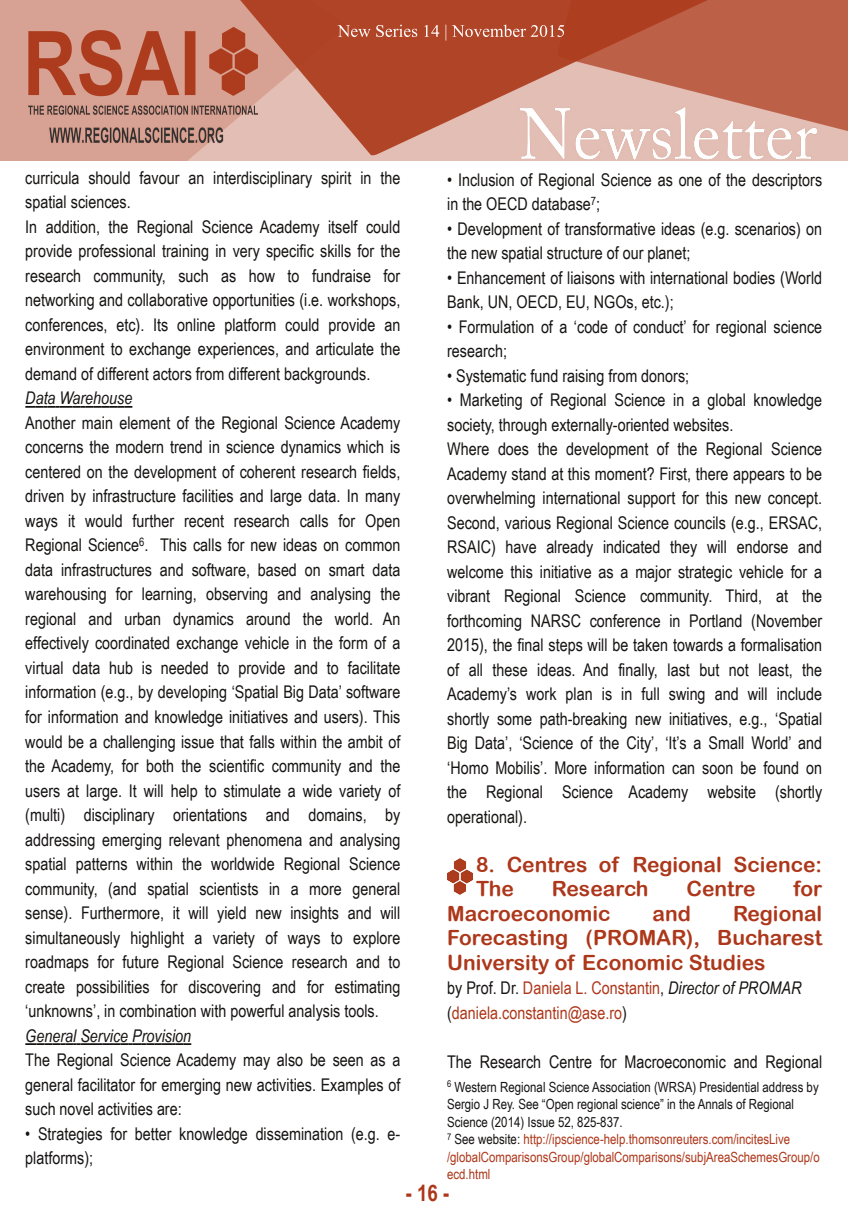
<style>
.page{position:relative;width:848px;height:1225px;background:#fff}
.page>*{position:absolute;margin:0;border:0;box-sizing:border-box;transform-origin:0 0}
.t1{font:700 22.75px "Arial Narrow";color:#ad371a}
.t2{font:21px/24.5px "Arial Rounded MT Bold";color:#ad371a}
.t3{font:17.5px/24.5px "Arial Narrow";color:#161413}
.t4{font:17.5px/24.5px "Arial Narrow";color:#ad371a}
.t5{font:italic 17.5px "Arial Narrow";color:#161413}
.t6{font:14px/17.5px "Arial Narrow";color:#161413}
.s1{color:#161413}
.s2{font-style:italic;color:#161413}
.s3{color:#ad371a}
</style>
<div class="page">
<img style="left:0;top:0;width:848px;height:160px">
<svg style="left:337px;top:25px;width:80px;height:12px"></svg>
<svg style="left:424px;top:25px;width:15px;height:12px"></svg>
<svg style="left:445px;top:25px;width:1px;height:16px"></svg>
<svg style="left:452px;top:25px;width:112px;height:12px"></svg>
<svg style="left:25px;top:406px;width:107px;height:2px"></svg>
<svg style="left:25px;top:1043px;width:166px;height:2px"></svg>
<img style="left:447px;top:858px;width:26px;height:36px">
<p class="t3" style="left:25px;top:165px;width:376px">curricula should favour an interdisciplinary spirit in the spatial sciences.<br>In addition, the Regional Science Academy itself could provide professional training in very specific skills for the research community, such as how to fundraise for networking and collaborative opportunities (i.e. workshops, conferences, etc). Its online platform could provide an environment to exchange experiences, and articulate the demand of different actors from different backgrounds.</p>
<p class="t5" style="left:25px;top:388px;width:109px">Data Warehouse</p>
<p class="t3" style="left:25px;top:410px;width:376px;text-align:justify">Another main element of the Regional Science Academy concerns the modern trend in science dynamics which is centered on the development of coherent research fields, driven by infrastructure facilities and large data. In many ways it would further recent research calls for Open Regional Science<sup>6</sup>. This calls for new ideas on common data infrastructures and software, based on smart data warehousing for learning, observing and analysing the regional and urban dynamics around the world. An effectively coordinated exchange vehicle in the form of a virtual data hub is needed to provide and to facilitate information (e.g., by developing ‘Spatial Big Data’ software for information and knowledge initiatives and users). This would be a challenging issue that falls within the ambit of the Academy, for both the scientific community and the users at large. It will help to stimulate a wide variety of (multi) disciplinary orientations and domains, by addressing emerging relevant phenomena and analysing spatial patterns within the worldwide Regional Science community, (and spatial scientists in a more general sense). Furthermore, it will yield new insights and will simultaneously highlight a variety of ways to explore roadmaps for future Regional Science research and to create possibilities for discovering and for estimating ‘unknowns’, in combination with powerful analysis tools.</p>
<p class="t5" style="left:25px;top:1025px;width:167px">General Service Provision</p>
<p class="t3" style="left:25px;top:1047px;width:376px;text-align:justify">The Regional Science Academy may also be seen as a general facilitator for emerging new activities. Examples of such novel activities are:</p>
<p class="t3" style="left:25px;top:1121px;width:376px">• Strategies for better knowledge dissemination (e.g. e&shy;platforms);</p>
<p class="t3" style="left:447px;top:167px;width:376px">• Inclusion of Regional Science as one of the descriptors in the OECD database<sup>7</sup>;</p>
<p class="t3" style="left:447px;top:216px;width:376px">• Development of transformative ideas (e.g. scenarios) on the new spatial structure of our planet;</p>
<p class="t3" style="left:447px;top:265px;width:376px">• Enhancement of liaisons with international bodies (World<br>Bank, UN, OECD, EU, NGOs, etc.);</p>
<p class="t3" style="left:447px;top:314px;width:376px">• Formulation of a ‘code of conduct’ for regional science research;</p>
<p class="t3" style="left:447px;top:363px;width:243px">• Systematic fund raising from donors;</p>
<p class="t3" style="left:447px;top:387px;width:376px">• Marketing of Regional Science in a global knowledge society, through externally-oriented websites.<br>Where does the development of the Regional Science Academy stand at this moment? First, there appears to be overwhelming international support for this new concept.<br>Second, various Regional Science councils (e.g., ERSAC, RSAIC) have already indicated they will endorse and welcome this initiative as a major strategic vehicle for a vibrant Regional Science community. Third, at the forthcoming NARSC conference in Portland (November 2015), the final steps will be taken towards a formalisation of all these ideas. And finally, last but not least, the Academy’s work plan is in full swing and will include shortly some path-breaking new initiatives, e.g., ‘Spatial Big Data’, ‘Science of the City’, ‘It’s a Small World’ and ‘Homo Mobilis’. More information can soon be found on the Regional Science Academy website (shortly operational).</p>
<p class="t2" style="left:476px;top:851px;width:348px">8. Centres of Regional Science:<br>The</p>
<p class="t2" style="left:552px;top:876px;width:98px">Research</p>
<p class="t2" style="left:686px;top:876px;width:71px">Centre</p>
<p class="t2" style="left:793px;top:876px;width:30px">for</p>
<p class="t2" style="left:447px;top:900px;width:165px">Macroeconomic</p>
<p class="t2" style="left:652px;top:900px;width:40px">and</p>
<p class="t2" style="left:447px;top:900px;width:376px;text-align:justify;text-indent:286px">Regional Forecasting (PROMAR), Bucharest University of Economic Studies</p>
<p class="t4" style="left:447px;top:975px;width:356px"><span class="s1">by Prof. Dr.</span> Daniela L. Constantin<span class="s1">,</span> <span class="s2">Director of PROMAR </span><span class="s1">(</span>daniela.constantin@ase.ro<span class="s1">)</span></p>
<p class="t3" style="left:447px;top:1049px;width:376px">The Research Centre for Macroeconomic and Regional</p>
<p class="t6" style="left:447px;top:1077px;width:374px"><sup>6</sup> Western Regional Science Association (WRSA) Presidential address by Sergio J Rey. See “Open regional science” in the Annals of Regional Science (2014) Issue 52, 825-837.<br><sup>7</sup> See website: <span class="s3">http://ipscience-help.thomsonreuters.com/incitesLive /globalComparisonsGroup/globalComparisons/subjAreaSchemesGroup/o ecd.html</span></p>
<h1 class="t1" style="left:406px;top:1179px;width:45px">-16-</h1>
</div>
